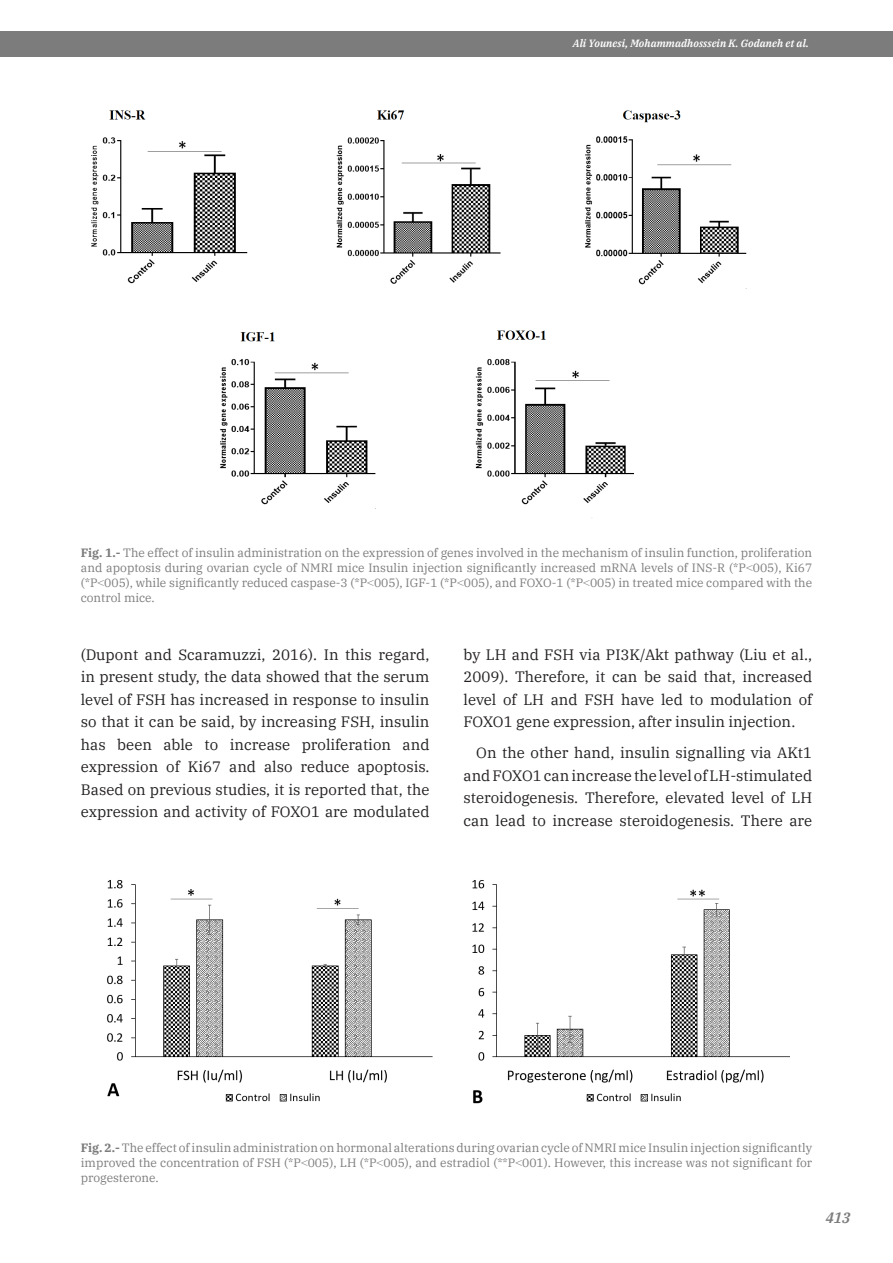
<style>
.page{position:relative;width:893px;height:1263px;background:#fff}
.page>*{position:absolute;margin:0;border:0;box-sizing:border-box;transform-origin:0 0}
.texto_comun{font:15px/22.5px "IBM Plex Serif";color:#231f20;text-align:justify}
.t1{font:italic 600 15px "IBM Plex Serif";color:#7c7c7c}
.pie_figura{font:12px/15px "IBM Plex Serif";color:#7c7c7c;text-align:justify}
.t2{font:italic 600 10.5px "IBM Plex Serif";color:#fff}
.s1{font-weight:700}
.s2{font-family:"Times New Roman"}
</style>
<div class="page">
<div style="left:0;top:31px;width:893px;height:25px;background:#7c7c7c"></div>
<img style="left:107px;top:880px;width:683px;height:224px">
<img style="left:91px;top:110px;width:656px;height:408px">
<p class="t2" style="left:573px;top:35px;width:238px">Ali Younesi, Mohammadhosssein K. Godaneh et al.</p>
<p class="pie_figura" style="left:81px;top:544px;width:733px"><span class="s1">Fig. 1.-</span> The effect of insulin administration on the expression of genes involved in the mechanism of insulin function, proliferation and apoptosis during ovarian cycle of NMRI mice Insulin injection significantly increased mRNA levels of INS-R (*P<span class="s2">˂</span>005), Ki67 (*P<span class="s2">˂</span>005), while significantly reduced caspase-3 (*P<span class="s2">˂</span>005), IGF-1 (*P<span class="s2">˂</span>005), and FOXO-1 (*P<span class="s2">˂</span>005) in treated mice compared with the control mice.</p>
<p class="texto_comun" style="left:81px;top:642px;width:350px">(Dupont and Scaramuzzi, 2016). In this regard, in present study, the data showed that the serum level of FSH has increased in response to insulin so that it can be said, by increasing FSH, insulin has been able to increase proliferation and expression of Ki67 and also reduce apoptosis.<br>Based on previous studies, it is reported that, the expression and activity of FOXO1 are modulated</p>
<p class="texto_comun" style="left:463px;top:642px;width:350px">by LH and FSH via PI3K/Akt pathway (Liu et al., 2009). Therefore, it can be said that, increased level of LH and FSH have led to modulation of FOXO1 gene expression, after insulin injection.</p>
<p class="texto_comun" style="left:463px;top:740px;width:350px;text-indent:13px">On the other hand, insulin signalling via AKt1 and FOXO1 can increase the level of LH-stimulated steroidogenesis. Therefore, elevated level of LH can lead to increase steroidogenesis. There are</p>
<p class="pie_figura" style="left:81px;top:1140px;width:733px"><span class="s1">Fig. 2.-</span> The effect of insulin administration on hormonal alterations during ovarian cycle of NMRI mice Insulin injection significantly improved the concentration of FSH (*P<span class="s2">˂</span>005), LH (*P<span class="s2">˂</span>005), and estradiol (**P<span class="s2">˂</span>001). However, this increase was not significant for progesterone.</p>
<p class="t1" style="left:826px;top:1206px;width:26px">413</p>
</div>
